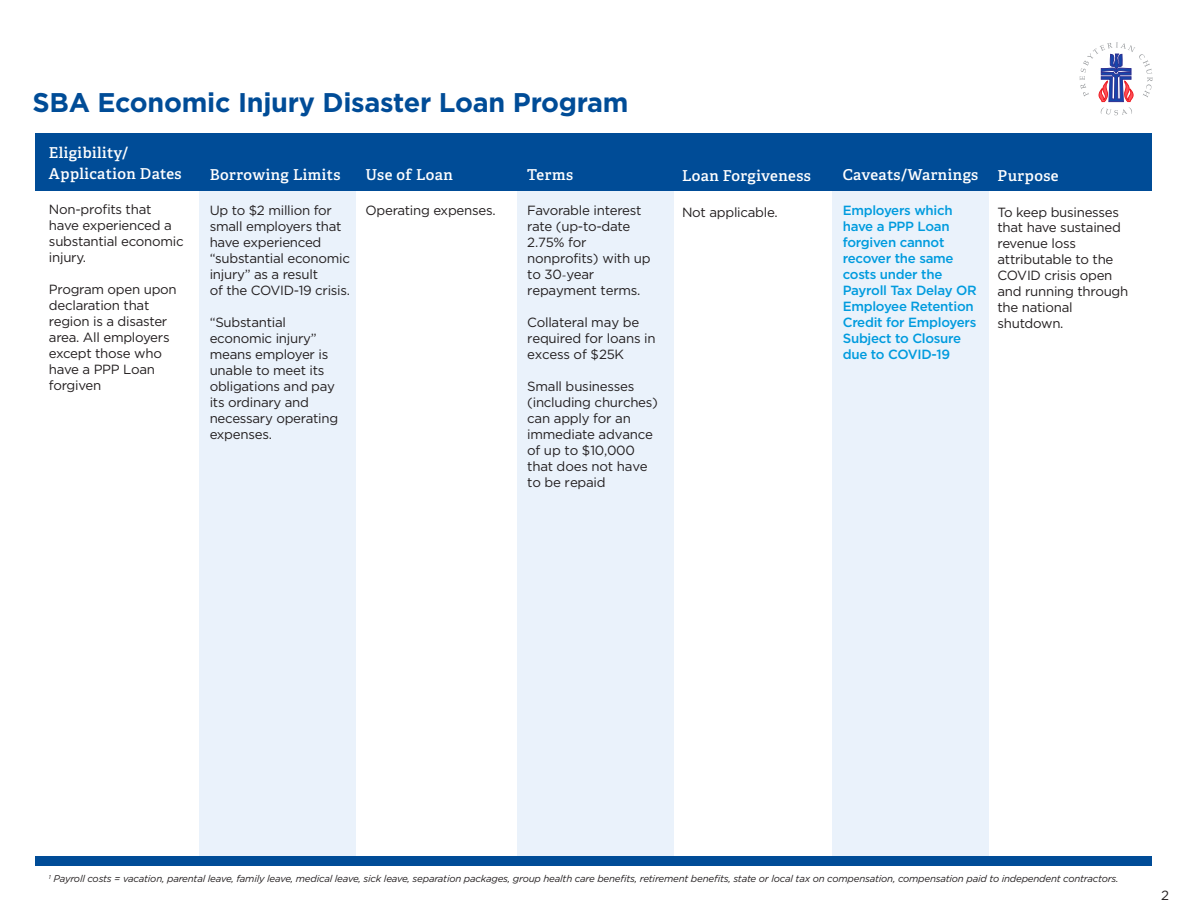
<style>
.page{position:relative;width:1188px;height:918px;background:#fff}
.page>*{position:absolute;margin:0;border:0;box-sizing:border-box;transform-origin:0 0}
.t1{font:700 27px "Gotham";letter-spacing:-.01em;color:#004c97}
.t2{font:15px/20.7px "Adelle PE Sb";letter-spacing:.03em;color:#fff}
.t3{font:13.35px/15.9px "Gotham";letter-spacing:-.02em;color:#231f20}
.t4{font:500 13.35px/15.9px "Gotham";letter-spacing:-.02em;color:#009bde}
.t5{font:italic 9.75px "Gotham";letter-spacing:-.02em;color:#231f20}
.s1{font-family:"Minion Pro"}
</style>
<div class="page">
<div style="left:199px;top:189px;width:157px;height:668px;background:#eaf2fb"></div>
<div style="left:517px;top:189px;width:156px;height:668px;background:#eaf2fb"></div>
<div style="left:832px;top:189px;width:157px;height:668px;background:#eaf2fb"></div>
<div style="left:36px;top:134px;width:1116px;height:57px;background:#004c97"></div>
<div style="left:36px;top:856px;width:1116px;height:10px;background:#004c97"></div>
<svg style="left:1080px;top:42px;width:72px;height:73px"></svg>
<p class="t1" style="left:33px;top:87px;width:598px">SBA Economic Injury Disaster Loan Program</p>
<p class="t2" style="left:49px;top:142px;width:134px">Eligibility/<br>Application Dates</p>
<p class="t3" style="left:49px;top:202px;width:124px">Non-profits that have experienced a</p>
<p class="t3" style="left:49px;top:233px;width:136px">substantial economic</p>
<p class="t3" style="left:49px;top:249px;width:39px">injury.</p>
<p class="t3" style="left:49px;top:281px;width:129px">Program open upon</p>
<p class="t3" style="left:49px;top:297px;width:122px">declaration that region is a disaster area. All employers except those who have a PPP Loan forgiven</p>
<p class="t2" style="left:366px;top:164px;width:89px">Use of Loan</p>
<p class="t3" style="left:366px;top:202px;width:132px">Operating expenses.</p>
<p class="t2" style="left:210px;top:164px;width:132px">Borrowing Limits</p>
<p class="t3" style="left:210px;top:202px;width:124px">Up to $2 million for</p>
<p class="t3" style="left:210px;top:218px;width:133px">small employers that</p>
<p class="t3" style="left:210px;top:234px;width:113px">have experienced</p>
<p class="t3" style="left:210px;top:250px;width:142px">“substantial economic</p>
<p class="t3" style="left:210px;top:266px;width:142px">injury” as a result<br>of the COVID-19 crisis.</p>
<p class="t3" style="left:210px;top:314px;width:130px">“Substantial economic injury” means employer is unable to meet its obligations and pay its ordinary and necessary operating expenses.</p>
<p class="t2" style="left:527px;top:164px;width:47px">Terms</p>
<p class="t3" style="left:527px;top:202px;width:125px">Favorable interest rate (up-to-date<br>2.75% for nonprofits) with up to 30<span class="s1">-</span>year repayment terms.</p>
<p class="t3" style="left:527px;top:314px;width:130px">Collateral may be required for loans in excess of $25K</p>
<p class="t3" style="left:527px;top:378px;width:132px">Small businesses (including churches) can apply for an immediate advance of up to $10,000 that does not have to be repaid</p>
<p class="t2" style="left:682px;top:165px;width:130px">Loan Forgiveness</p>
<p class="t3" style="left:682px;top:204px;width:97px">Not applicable.</p>
<p class="t2" style="left:843px;top:164px;width:137px">Caveats/Warnings</p>
<p class="t4" style="left:843px;top:202px;width:135px">Employers which have a PPP Loan forgiven cannot recover the same costs under the<br>Payroll Tax Delay OR<br>Employee Retention<br>Credit for Employers<br>Subject to Closure due to COVID-19</p>
<p class="t2" style="left:998px;top:165px;width:63px">Purpose</p>
<p class="t3" style="left:998px;top:204px;width:125px">To keep businesses that have sustained revenue loss attributable to the</p>
<p class="t3" style="left:998px;top:267px;width:132px">COVID crisis open and running through the national shutdown.</p>
<p class="t5" style="left:49px;top:873px;width:1071px"><sup>1</sup> Payroll costs = vacation, parental leave, family leave, medical leave, sick leave, separation packages, group health care benefits, retirement benefits, state or local tax on compensation, compensation paid to independent contractors.</p>
<p class="t3" style="left:1161px;top:887px;width:9px">2</p>
</div>
